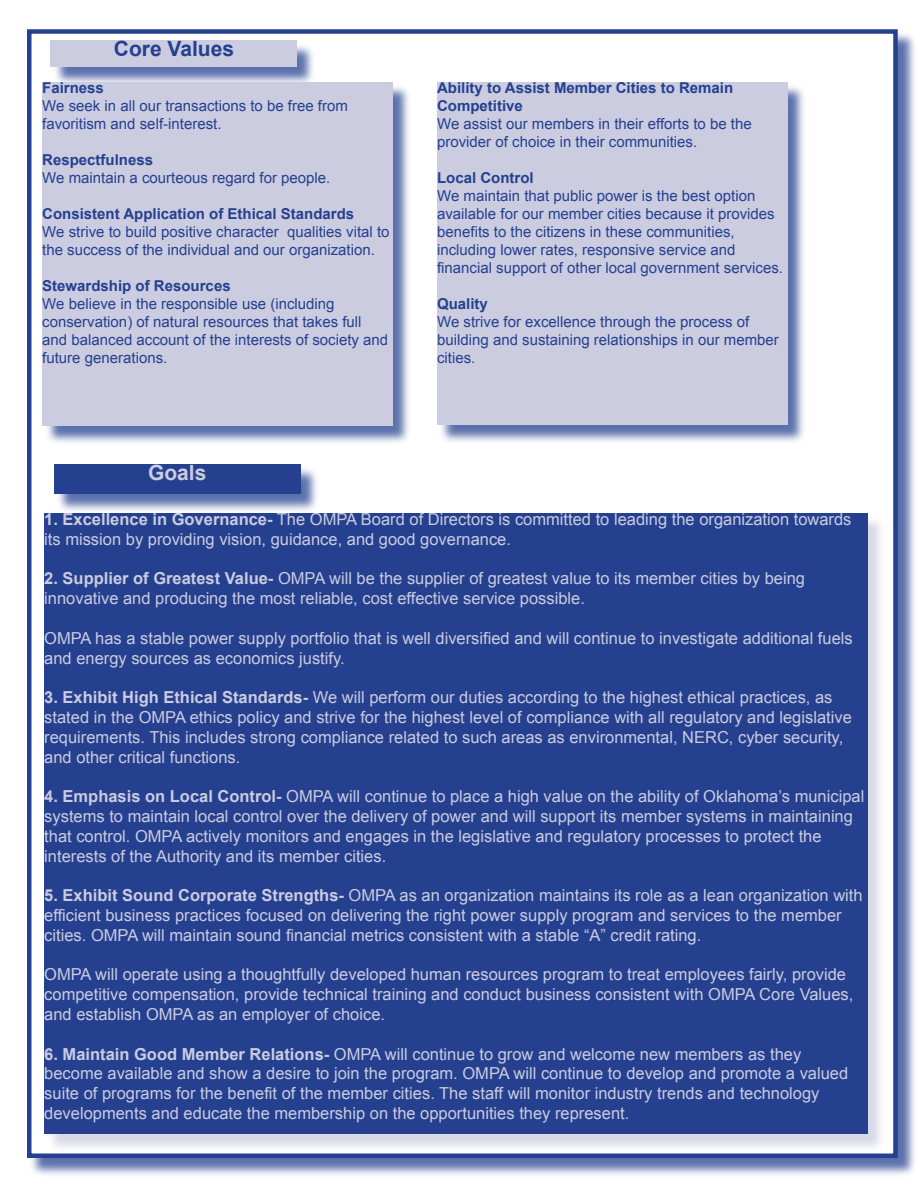
<style>
.page{position:relative;width:918px;height:1188px;background:#fff}
.page>*{position:absolute;margin:0;border:0;box-sizing:border-box;transform-origin:0 0}
.t1{font:700 21px "Arial";color:#24408f}
.t2{font:700 21px "Arial";color:#cbcce0}
.t3{font:16.5px/19.8px "Arial";color:#cbcce0}
.t4{font:15px/18px "Arial";color:#24408f}
.t5{font:700 15px/18px "Arial";color:#24408f}
.s1{font-weight:700}
</style>
<div class="page">
<div style="left:28px;top:30px;width:889px;height:1148px;background:#24408f;opacity:.75"></div>
<div style="left:29px;top:32px;width:867px;height:1124px;background:#fff"></div>
<div style="left:27px;top:29px;width:871px;height:1129px;border:4px solid #24408f"></div>
<div style="left:56px;top:465px;width:265px;height:49px;background:#24408f;opacity:.75"></div>
<div style="left:54px;top:465px;width:246px;height:29px;background:#24408f"></div>
<div style="left:45px;top:514px;width:843px;height:639px;background:#cbcce0;opacity:.75"></div>
<div style="left:44px;top:513px;width:824px;height:621px;background:#24408f"></div>
<div style="left:52px;top:41px;width:264px;height:47px;background:#24408f;opacity:.75"></div>
<div style="left:51px;top:41px;width:246px;height:26px;background:#cbcce0"></div>
<div style="left:43px;top:83px;width:370px;height:364px;background:#24408f;opacity:.75"></div>
<div style="left:42px;top:83px;width:351px;height:343px;background:#cbcce0"></div>
<div style="left:438px;top:83px;width:370px;height:361px;background:#24408f;opacity:.75"></div>
<div style="left:437px;top:82px;width:350px;height:343px;background:#cbcce0"></div>
<p class="t1" style="left:114px;top:35px;width:122px">Core Values</p>
<p class="t5" style="left:42px;top:80px;width:63px">Fairness</p>
<p class="t4" style="left:42px;top:97px;width:307px">We seek in all our transactions to be free from favoritism and self-interest.</p>
<p class="t5" style="left:42px;top:152px;width:112px">Respectfulness</p>
<p class="t4" style="left:42px;top:169px;width:290px">We maintain a courteous regard for people.</p>
<p class="t5" style="left:42px;top:206px;width:313px">Consistent Application of Ethical Standards</p>
<p class="t4" style="left:42px;top:223px;width:349px">We strive to build positive character qualities vital to the success of the individual and our organization.</p>
<p class="t5" style="left:42px;top:278px;width:190px">Stewardship of Resources</p>
<p class="t4" style="left:42px;top:295px;width:348px">We believe in the responsible use (including conservation) of natural resources that takes full and balanced account of the interests of society and future generations.</p>
<p class="t5" style="left:437px;top:79px;width:298px">Ability to Assist Member Cities to Remain<br>Competitive</p>
<p class="t4" style="left:437px;top:115px;width:316px">We assist our members in their efforts to be the provider of choice in their communities.</p>
<p class="t5" style="left:437px;top:169px;width:98px">Local Control</p>
<p class="t4" style="left:437px;top:187px;width:347px">We maintain that public power is the best option available for our member cities because it provides benefits to the citizens in these communities, including lower rates, responsive service and financial support of other local government services.</p>
<p class="t5" style="left:437px;top:295px;width:52px">Quality</p>
<p class="t4" style="left:437px;top:313px;width:343px">We strive for excellence through the process of building and sustaining relationships in our member cities.</p>
<p class="t2" style="left:148px;top:459px;width:60px">Goals</p>
<p class="t3" style="left:44px;top:509px;width:809px"><span class="s1">1. Excellence in Governance-</span> The OMPA Board of Directors is committed to leading the organization towards its mission by providing vision, guidance, and good governance.</p>
<p class="t3" style="left:44px;top:569px;width:762px"><span class="s1">2. Supplier of Greatest Value-</span> OMPA will be the supplier of greatest value to its member cities by being innovative and producing the most reliable, cost effective service possible.</p>
<p class="t3" style="left:44px;top:628px;width:810px">OMPA has a stable power supply portfolio that is well diversified and will continue to investigate additional fuels and energy sources as economics justify.</p>
<p class="t3" style="left:44px;top:688px;width:809px"><span class="s1">3. Exhibit High Ethical Standards-</span> We will perform our duties according to the highest ethical practices, as stated in the OMPA ethics policy and strive for the highest level of compliance with all regulatory and legislative requirements. This includes strong compliance related to such areas as environmental, NERC, cyber security, and other critical functions.</p>
<p class="t3" style="left:44px;top:787px;width:822px"><span class="s1">4. Emphasis on Local Control-</span> OMPA will continue to place a high value on the ability of Oklahoma’s municipal systems to maintain local control over the delivery of power and will support its member systems in maintaining that control. OMPA actively monitors and engages in the legislative and regulatory processes to protect the interests of the Authority and its member cities.</p>
<p class="t3" style="left:44px;top:886px;width:820px"><span class="s1">5. Exhibit Sound Corporate Strengths-</span> OMPA as an organization maintains its role as a lean organization with efficient business practices focused on delivering the right power supply program and services to the member cities. OMPA will maintain sound financial metrics consistent with a stable “A” credit rating.</p>
<p class="t3" style="left:44px;top:965px;width:811px">OMPA will operate using a thoughtfully developed human resources program to treat employees fairly, provide competitive compensation, provide technical training and conduct business consistent with OMPA Core Values, and establish OMPA as an employer of choice.</p>
<p class="t3" style="left:44px;top:1044px;width:806px"><span class="s1">6. Maintain Good Member Relations-</span> OMPA will continue to grow and welcome new members as they become available and show a desire to join the program. OMPA will continue to develop and promote a valued suite of programs for the benefit of the member cities. The staff will monitor industry trends and technology developments and educate the membership on the opportunities they represent.</p>
</div>
